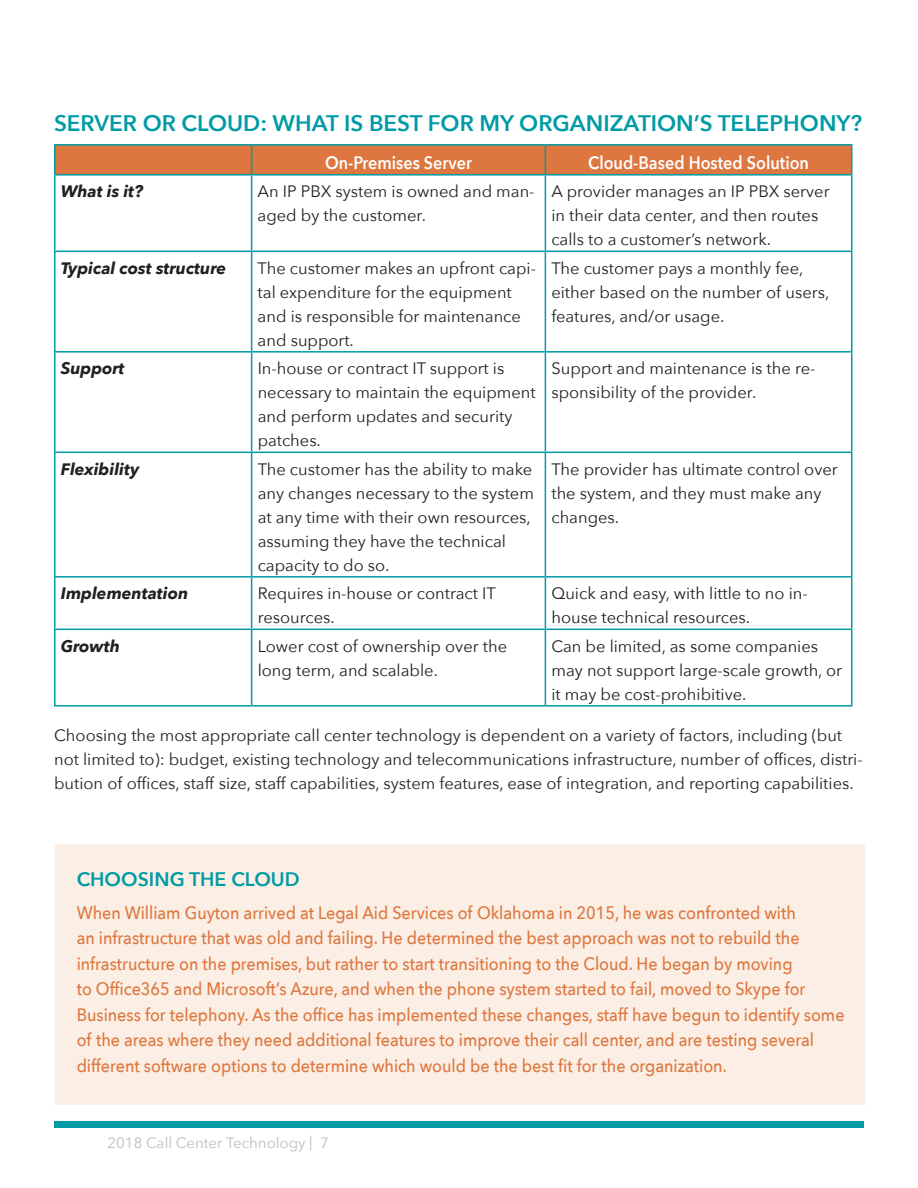
<style>
.page{position:relative;width:918px;height:1188px;background:#fff}
.page>*{position:absolute;margin:0;border:0;box-sizing:border-box;transform-origin:0 0}
.t1{font:600 22.5px "Avenir Next";color:#009ba5}
.t2{font:600 19.5px "Avenir Next";color:#009ba5}
.t3{font:500 18px/25.5px "Avenir Next";color:#dd773f;scale:.9 1}
.t4{font:600 18px "Avenir Next";color:#fff;scale:.9 1}
.t5{font:16.5px/24px "Avenir Next";color:#231f20}
.t6{font:italic 700 16.5px "Avenir Next";color:#231f20}
.t7{font:15px "Avenir Next";color:#bcbdc0}
</style>
<div class="page">
<div style="left:54px;top:1121px;width:810px;height:7px;background:#009ba5"></div>
<hr style="left:54px;top:176px;width:2px;height:75px;background:#009ba5">
<hr style="left:251px;top:176px;width:1px;height:75px;background:#009ba5">
<hr style="left:545px;top:176px;width:1px;height:75px;background:#009ba5">
<hr style="left:851px;top:176px;width:1px;height:75px;background:#009ba5">
<hr style="left:54px;top:251px;width:198px;height:1px;background:#009ba5">
<hr style="left:54px;top:252px;width:2px;height:99px;background:#009ba5">
<hr style="left:252px;top:251px;width:293px;height:1px;background:#009ba5">
<hr style="left:251px;top:252px;width:1px;height:99px;background:#009ba5">
<hr style="left:545px;top:251px;width:307px;height:1px;background:#009ba5">
<hr style="left:545px;top:252px;width:1px;height:99px;background:#009ba5">
<hr style="left:851px;top:252px;width:1px;height:99px;background:#009ba5">
<hr style="left:54px;top:351px;width:198px;height:2px;background:#009ba5">
<hr style="left:54px;top:353px;width:2px;height:99px;background:#009ba5">
<hr style="left:252px;top:351px;width:293px;height:2px;background:#009ba5">
<hr style="left:251px;top:353px;width:1px;height:99px;background:#009ba5">
<hr style="left:545px;top:351px;width:307px;height:2px;background:#009ba5">
<hr style="left:545px;top:353px;width:1px;height:99px;background:#009ba5">
<hr style="left:851px;top:353px;width:1px;height:99px;background:#009ba5">
<hr style="left:54px;top:452px;width:198px;height:1px;background:#009ba5">
<hr style="left:54px;top:453px;width:2px;height:123px;background:#009ba5">
<hr style="left:252px;top:452px;width:293px;height:1px;background:#009ba5">
<hr style="left:251px;top:453px;width:1px;height:123px;background:#009ba5">
<hr style="left:545px;top:452px;width:307px;height:1px;background:#009ba5">
<hr style="left:545px;top:453px;width:1px;height:123px;background:#009ba5">
<hr style="left:851px;top:453px;width:1px;height:123px;background:#009ba5">
<hr style="left:54px;top:576px;width:198px;height:2px;background:#009ba5">
<hr style="left:54px;top:578px;width:2px;height:51px;background:#009ba5">
<hr style="left:252px;top:576px;width:293px;height:2px;background:#009ba5">
<hr style="left:251px;top:578px;width:1px;height:51px;background:#009ba5">
<hr style="left:545px;top:576px;width:307px;height:2px;background:#009ba5">
<hr style="left:545px;top:578px;width:1px;height:51px;background:#009ba5">
<hr style="left:851px;top:578px;width:1px;height:51px;background:#009ba5">
<hr style="left:54px;top:629px;width:198px;height:1px;background:#009ba5">
<hr style="left:54px;top:630px;width:2px;height:75px;background:#009ba5">
<hr style="left:252px;top:629px;width:293px;height:1px;background:#009ba5">
<hr style="left:251px;top:630px;width:1px;height:75px;background:#009ba5">
<hr style="left:545px;top:629px;width:307px;height:1px;background:#009ba5">
<hr style="left:545px;top:630px;width:1px;height:75px;background:#009ba5">
<hr style="left:851px;top:630px;width:1px;height:75px;background:#009ba5">
<hr style="left:54px;top:705px;width:198px;height:2px;background:#009ba5">
<hr style="left:252px;top:705px;width:293px;height:2px;background:#009ba5">
<hr style="left:545px;top:705px;width:307px;height:2px;background:#009ba5">
<hr style="left:54px;top:144px;width:198px;height:2px;background:#009ba5">
<hr style="left:54px;top:146px;width:2px;height:28px;background:#009ba5">
<hr style="left:252px;top:144px;width:293px;height:2px;background:#009ba5">
<hr style="left:545px;top:144px;width:307px;height:2px;background:#009ba5">
<div style="left:55px;top:145px;width:797px;height:29px;background:#dd773f"></div>
<hr style="left:54px;top:174px;width:198px;height:2px;background:#009ba5">
<hr style="left:252px;top:174px;width:293px;height:2px;background:#009ba5">
<hr style="left:545px;top:174px;width:307px;height:2px;background:#009ba5">
<div style="left:55px;top:845px;width:810px;height:260px;background:#fbeee4"></div>
<h1 class="t1" style="left:54px;top:103px;width:810px">SERVER OR CLOUD: WHAT IS BEST FOR MY ORGANIZATION’S TELEPHONY?</h1>
<p class="t4" style="left:325px;top:147px;width:165px">On-Premises Server</p>
<p class="t4" style="left:588px;top:147px;width:247px">Cloud-Based Hosted Solution</p>
<p class="t6" style="left:61px;top:177px;width:84px">What is it?</p>
<p class="t5" style="left:258px;top:179px;width:278px">An IP PBX system is owned and man&shy;aged by the customer.</p>
<p class="t5" style="left:551px;top:179px;width:280px">A provider manages an IP PBX server in their data center, and then routes calls to a customer’s network.</p>
<p class="t6" style="left:61px;top:254px;width:167px">Typical cost structure</p>
<p class="t5" style="left:258px;top:255px;width:280px">The customer makes an upfront capi&shy;tal expenditure for the equipment and is responsible for maintenance and support.</p>
<p class="t5" style="left:551px;top:255px;width:279px">The customer pays a monthly fee, either based on the number of users, features, and/or usage.</p>
<p class="t6" style="left:61px;top:354px;width:65px">Support</p>
<p class="t5" style="left:258px;top:356px;width:280px">In-house or contract IT support is necessary to maintain the equipment and perform updates and security patches.</p>
<p class="t5" style="left:551px;top:356px;width:265px">Support and maintenance is the re&shy;sponsibility of the provider.</p>
<p class="t6" style="left:61px;top:455px;width:80px">Flexibility</p>
<p class="t5" style="left:258px;top:456px;width:278px">The customer has the ability to make any changes necessary to the system at any time with their own resources, assuming they have the technical capacity to do so.</p>
<p class="t5" style="left:551px;top:456px;width:288px">The provider has ultimate control over the system, and they must make any changes.</p>
<p class="t6" style="left:61px;top:579px;width:129px">Implementation</p>
<p class="t5" style="left:258px;top:581px;width:240px">Requires in-house or contract IT resources.</p>
<p class="t5" style="left:551px;top:581px;width:258px">Quick and easy, with little to no in&shy;house technical resources.</p>
<p class="t6" style="left:61px;top:632px;width:61px">Growth</p>
<p class="t5" style="left:258px;top:633px;width:251px">Lower cost of ownership over the long term, and scalable.</p>
<p class="t5" style="left:551px;top:633px;width:292px">Can be limited, as some companies may not support large-scale growth, or it may be cost-prohibitive.</p>
<p class="t5" style="left:54px;top:722px;width:810px">Choosing the most appropriate call center technology is dependent on a variety of factors, including (but not limited to): budget, existing technology and telecommunications infrastructure, number of offices, distri&shy;bution of offices, staff size, staff capabilities, system features, ease of integration, and reporting capabilities.</p>
<p class="t2" style="left:77px;top:862px;width:225px">CHOOSING THE CLOUD</p>
<p class="t3" style="left:77px;top:899px;width:855px">When William Guyton arrived at Legal Aid Services of Oklahoma in 2015, he was confronted with<br>an infrastructure that was old and failing. He determined the best approach was not to rebuild the infrastructure on the premises, but rather to start transitioning to the Cloud. He began by moving<br>to Office365 and Microsoft’s Azure, and when the phone system started to fail, moved to Skype for Business for telephony. As the office has implemented these changes, staff have begun to identify some of the areas where they need additional features to improve their call center, and are testing several different software options to determine which would be the best fit for the organization.</p>
<p class="t7" style="left:108px;top:1130px;width:223px">2018 Call Center Technology | 7</p>
</div>
